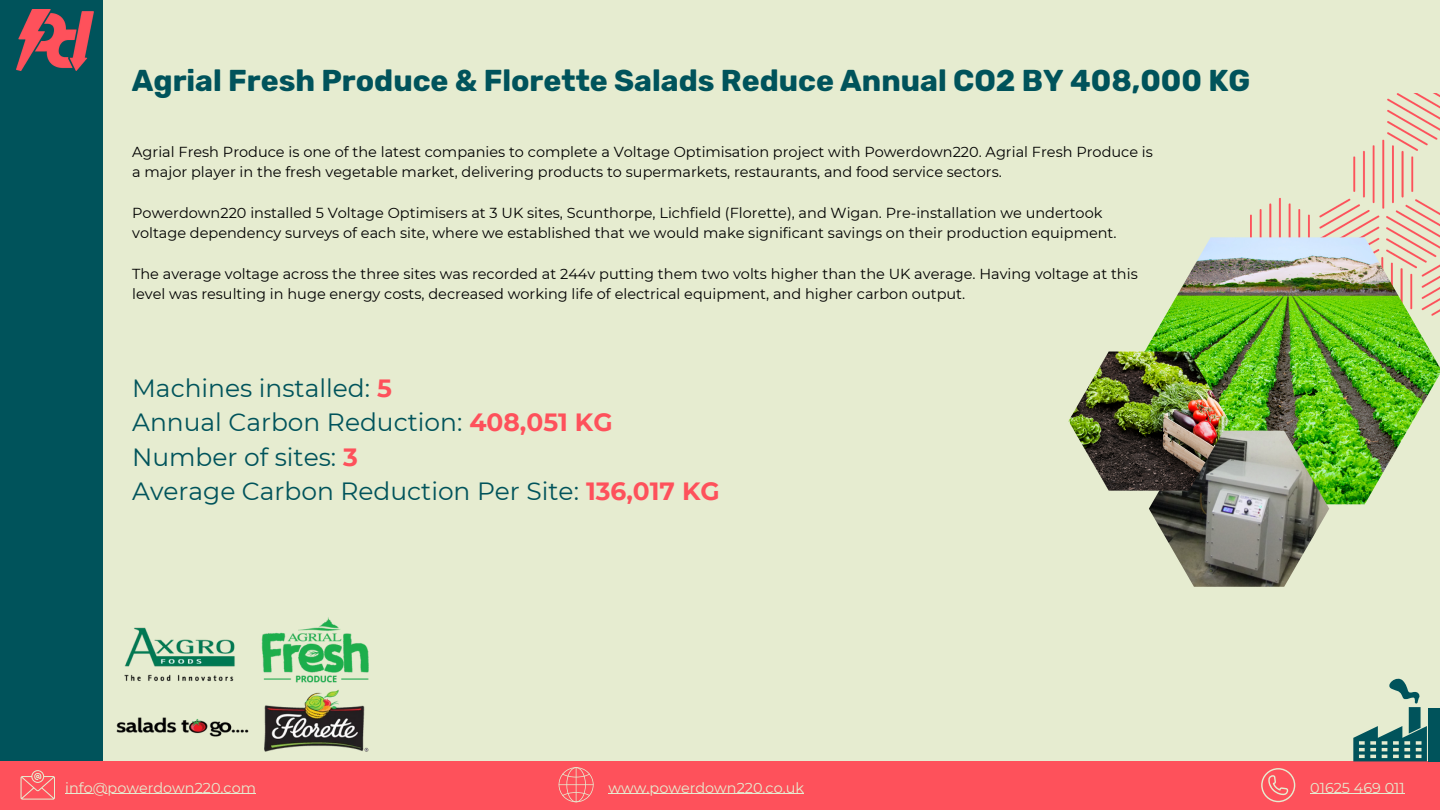
<style>
.page{position:relative;width:1440px;height:810px;background:#00535b}
.page>*{position:absolute;margin:0;border:0;box-sizing:border-box;transform-origin:0 0}
.t1{font:700 30.1px "Rubik";color:#00535b}
.t2{font:24.9px "Montserrat";color:#00535b}
.t3{font:14.5px/20.2px "Montserrat";color:#000}
.t4{font:14.4px "Montserrat";color:#e6ecd0}
.s1{font-weight:700;color:#fe515b}
</style>
<div class="page">
<div style="left:103px;top:0;width:1337px;height:779px;background:#e6ecd0"></div>
<img style="left:1250px;top:94px;width:190px;height:143px">
<img style="left:1134px;top:237px;width:306px;height:267px">
<div style="left:0;top:761px;width:1440px;height:49px;background:#fe515b"></div>
<svg style="left:21px;top:770px;width:34px;height:30px"></svg>
<svg style="left:1261px;top:768px;width:34px;height:34px"></svg>
<svg style="left:559px;top:767px;width:35px;height:35px"></svg>
<hr style="left:559px;top:784px;width:35px;height:1px;background:#e6ecd0">
<img style="left:16px;top:9px;width:78px;height:62px">
<div style="left:1428px;top:708px;width:12px;height:53px;background:#00535b"></div>
<svg style="left:1353px;top:678px;width:74px;height:83px"></svg>
<img style="left:1149px;top:431px;width:180px;height:156px">
<img style="left:1069px;top:352px;width:160px;height:139px">
<img style="left:117px;top:617px;width:252px;height:134px">
<hr style="left:65px;top:793px;width:191px;height:1px;background:#e6ecd0">
<hr style="left:1310px;top:793px;width:95px;height:1px;background:#e6ecd0">
<hr style="left:609px;top:793px;width:195px;height:1px;background:#e6ecd0">
<p class="t1" style="left:132px;top:63px;width:1120px">Agrial Fresh Produce &amp; Florette Salads Reduce Annual CO2 BY 408,000 KG</p>
<p class="t3" style="left:132px;top:142px;width:1022px">Agrial Fresh Produce is one of the latest companies to complete a Voltage Optimisation project with Powerdown220. Agrial Fresh Produce is a major player in the fresh vegetable market, delivering products to supermarkets, restaurants, and food service sectors.</p>
<p class="t3" style="left:132px;top:203px;width:986px">Powerdown220 installed 5 Voltage Optimisers at 3 UK sites, Scunthorpe, Lichfield (Florette), and Wigan. Pre-installation we undertook voltage dependency surveys of each site, where we established that we would make significant savings on their production equipment.</p>
<p class="t3" style="left:132px;top:263px;width:1007px">The average voltage across the three sites was recorded at 244v putting them two volts higher than the UK average. Having voltage at this level was resulting in huge energy costs, decreased working life of electrical equipment, and higher carbon output.</p>
<p class="t2" style="left:132px;top:373px;width:261px">Machines installed: <span class="s1">5</span></p>
<p class="t2" style="left:132px;top:407px;width:482px">Annual Carbon Reduction: <span class="s1">408,051 KG</span></p>
<p class="t2" style="left:132px;top:442px;width:227px">Number of sites: <span class="s1">3</span></p>
<p class="t2" style="left:132px;top:476px;width:589px">Average Carbon Reduction Per Site: <span class="s1">136,017 KG</span></p>
<p class="t4" style="left:65px;top:779px;width:192px">info@powerdown220.com</p>
<p class="t4" style="left:609px;top:779px;width:197px">www.powerdown220.co.uk</p>
<p class="t4" style="left:1310px;top:779px;width:96px">01625 469 011</p>
</div>
